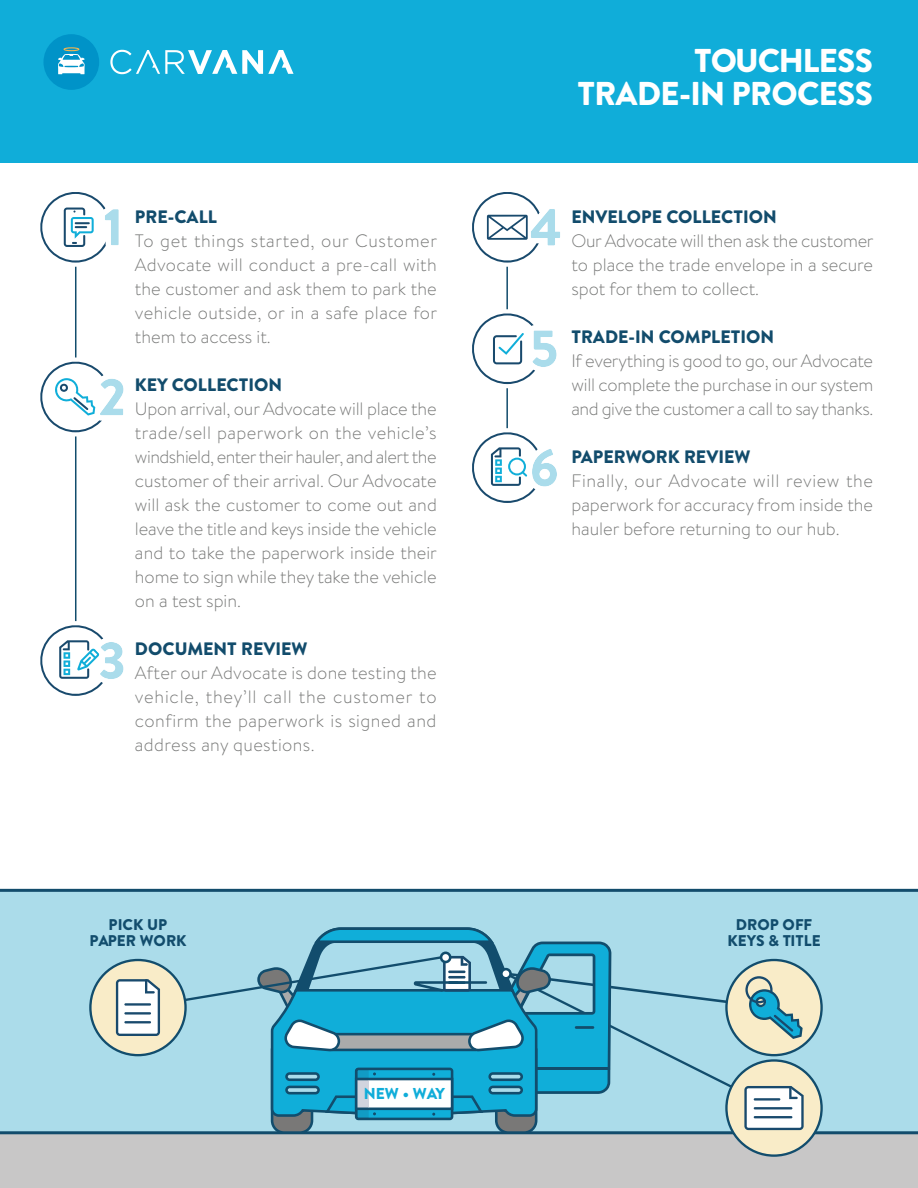
<style>
.page{position:relative;width:918px;height:1188px;background:#fff}
.page>*{position:absolute;margin:0;border:0;box-sizing:border-box;transform-origin:0 0}
.t1{font:900 33px/33px "Brandon Text";letter-spacing:-.02em;color:#fff;text-align:right}
.t2{font:300 18px/24px "Brandon Text";color:#777877;text-align:justify}
.t3{font:900 18px "Brandon Text";color:#124c6c}
.t4{font:900 15.75px "Brandon Text";color:#10add9}
.t5{font:900 15.45px/16px "Brandon Text";color:#124d6d;text-align:center}
</style>
<div class="page">
<div style="left:0;top:889px;width:918px;height:242px;background:#abdcea"></div>
<div style="left:0;top:1131px;width:918px;height:57px;background:#c8c7c7"></div>
<div style="left:0;top:0;width:918px;height:162px;background:#10add9"></div>
<svg style="left:89px;top:927px;width:734px;height:230px;background:#8bc3d2"></svg>
<hr style="left:75px;top:226px;width:1px;height:435px;background:#124c6c">
<hr style="left:506px;top:226px;width:2px;height:280px;background:#124c6c">
<svg style="left:110px;top:50px;width:184px;height:24px"></svg>
<div style="left:43px;top:34px;width:56px;height:56px;background:#0093c8;border-radius:50%"></div>
<svg style="left:58px;top:47px;width:27px;height:27px"></svg>
<svg style="left:40px;top:192px;width:79px;height:72px"></svg>
<svg style="left:472px;top:310px;width:85px;height:75px"></svg>
<svg style="left:472px;top:429px;width:85px;height:75px"></svg>
<svg style="left:472px;top:192px;width:88px;height:72px"></svg>
<svg style="left:40px;top:622px;width:84px;height:74px"></svg>
<svg style="left:40px;top:358px;width:84px;height:76px"></svg>
<p class="t3" style="left:135px;top:204px;width:84px">PRE-CALL</p>
<p class="t2" style="left:135px;top:228px;width:304px">To get things started, our Customer Advocate will conduct a pre-call with the customer and ask them to park the vehicle outside, or in a safe place for them to access it.</p>
<p class="t3" style="left:135px;top:372px;width:149px">KEY COLLECTION</p>
<p class="t2" style="left:135px;top:396px;width:304px">Upon arrival, our Advocate will place the trade/sell paperwork on the vehicle’s windshield, enter their hauler, and alert the customer of their arrival. Our Advocate will ask the customer to come out and leave the title and keys inside the vehicle and to take the paperwork inside their home to sign while they take the vehicle on a test spin.</p>
<p class="t3" style="left:135px;top:636px;width:174px">DOCUMENT REVIEW</p>
<p class="t2" style="left:135px;top:660px;width:303px">After our Advocate is done testing the vehicle, they’ll call the customer to confirm the paperwork is signed and address any questions.</p>
<h1 class="t1" style="left:577px;top:44px;width:297px">TOUCHLESS<br>TRADE-IN PROCESS</h1>
<p class="t3" style="left:571px;top:204px;width:207px">ENVELOPE COLLECTION</p>
<p class="t2" style="left:571px;top:228px;width:304px">Our Advocate will then ask the customer to place the trade envelope in a secure spot for them to collect.</p>
<p class="t3" style="left:571px;top:324px;width:204px">TRADE-IN COMPLETION</p>
<p class="t2" style="left:571px;top:348px;width:303px">If everything is good to go, our Advocate will complete the purchase in our system and give the customer a call to say thanks.</p>
<p class="t3" style="left:571px;top:444px;width:181px">PAPERWORK REVIEW</p>
<p class="t2" style="left:571px;top:468px;width:303px">Finally, our Advocate will review the paperwork for accuracy from inside the hauler before returning to our hub.</p>
<p class="t5" style="left:89px;top:917px;width:99px">PICK UP<br>PAPER WORK</p>
<p class="t5" style="left:727px;top:917px;width:95px">DROP OFF<br>KEYS &amp; TITLE</p>
<p class="t4" style="left:364px;top:1082px;width:83px">NEW • WAY</p>
</div>
